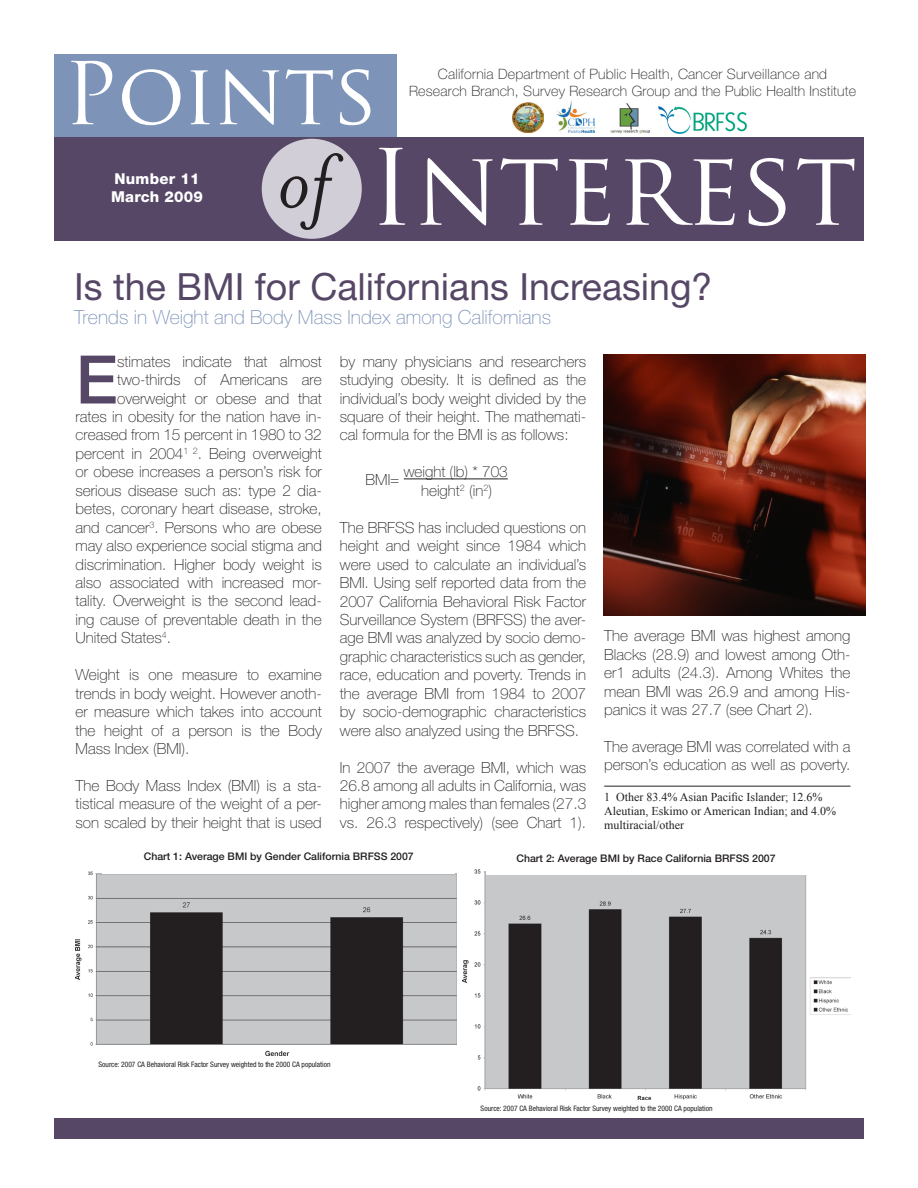
<style>
.page{position:relative;width:918px;height:1188px;background:#fff}
.page>*{position:absolute;margin:0;border:0;box-sizing:border-box;transform-origin:0 0}
.t1{font:102px "Trajan Pro";color:#fff}
.t2{font:italic 87px "Mrs Eaves";color:#231f20}
.t3{font:84px "Trajan Pro";letter-spacing:-.01em;color:#fff}
.t4{font:500 67.05px "Helvetica Neue";color:#574767}
.t5{font:37.5px "Helvetica Neue";color:#574767}
.t6{font:100 19.5px "Helvetica Neue";color:#7d93b8}
.t7{font:100 15.3px/18.5px "Helvetica Neue";color:#231f20;text-align:justify}
.t8{font:800 15px "Helvetica Neue";letter-spacing:.015em;color:#fff}
.t9{font:100 14.25px/17.1px "Helvetica Neue";letter-spacing:.015em;color:#231f20;text-align:center}
.Footnote_Text{font:12px/14.4px "Times New Roman";color:#231f20}
.t10{font:500 10.5px "Helvetica Neue";color:#231f20}
.t11{font:condensed 7.5px "Helvetica Neue";color:#231f20}
</style>
<div class="page">
<div style="left:54px;top:54px;width:343px;height:117px;background:#7d93b8"></div>
<div style="left:54px;top:137px;width:810px;height:103px;background:#574767"></div>
<div style="left:262px;top:139px;width:100px;height:100px;background:#d2ced7;border-radius:50%"></div>
<hr style="left:404px;top:479px;width:104px;height:1px;background:#231f20">
<hr style="left:604px;top:786px;width:246px;height:1px;background:#231f20">
<img style="left:604px;top:354px;width:262px;height:262px">
<div style="left:54px;top:1118px;width:810px;height:20px;background:#574767"></div>
<img style="left:557px;top:100px;width:38px;height:32px">
<img style="left:611px;top:103px;width:39px;height:31px">
<img style="left:513px;top:102px;width:30px;height:31px">
<img style="left:659px;top:107px;width:87px;height:27px">
<img style="left:463px;top:869px;width:387px;height:231px">
<img style="left:76px;top:871px;width:380px;height:185px">
<div style="left:486px;top:854px;width:320px;height:21px;background:#fff"></div>
<div style="left:103px;top:852px;width:352px;height:22px;background:#fff"></div>
<p class="t3" style="left:63px;top:40px;width:316px">Points</p>
<p class="t9" style="left:409px;top:65px;width:449px">California Department of Public Health, Cancer Surveillance and<br>Research Branch, Survey Research Group and the Public Health Institute</p>
<p class="t8" style="left:115px;top:170px;width:86px">Number 11</p>
<p class="t8" style="left:111px;top:188px;width:93px">March 2009</p>
<p class="t2" style="left:278px;top:134px;width:54px">of</p>
<p class="t1" style="left:369px;top:123px;width:490px">Interest</p>
<p class="t5" style="left:74px;top:264px;width:640px">Is the BMI for Californians Increasing?</p>
<p class="t6" style="left:74px;top:306px;width:478px">Trends in Weight and Body Mass Index among Californians</p>
<p class="t4" style="left:76px;top:340px;width:44px">E</p>
<p class="t7" style="left:117px;top:352px;width:206px">stimates indicate that almost</p>
<p class="t7" style="left:117px;top:370px;width:206px">two-thirds of Americans are</p>
<p class="t7" style="left:117px;top:389px;width:206px">overweight or obese and that</p>
<p class="t7" style="left:76px;top:407px;width:248px">rates in obesity for the nation have in-</p>
<p class="t7" style="left:76px;top:426px;width:248px">creased from 15 percent in 1980 to 32</p>
<p class="t7" style="left:76px;top:444px;width:248px">percent in 2004<sup>1</sup> <sup>2</sup>. Being overweight</p>
<p class="t7" style="left:76px;top:463px;width:248px">or obese increases a person’s risk for</p>
<p class="t7" style="left:76px;top:481px;width:248px">serious disease such as: type 2 dia-</p>
<p class="t7" style="left:76px;top:500px;width:248px">betes, coronary heart disease, stroke,</p>
<p class="t7" style="left:76px;top:518px;width:248px">and cancer<sup>3</sup>. Persons who are obese</p>
<p class="t7" style="left:76px;top:536px;width:248px">may also experience social stigma and</p>
<p class="t7" style="left:76px;top:555px;width:248px">discrimination. Higher body weight is</p>
<p class="t7" style="left:76px;top:573px;width:248px">also associated with increased mor-</p>
<p class="t7" style="left:76px;top:592px;width:248px">tality. Overweight is the second lead-</p>
<p class="t7" style="left:76px;top:610px;width:248px">ing cause of preventable death in the</p>
<p class="t7" style="left:76px;top:629px;width:97px">United States<sup>4</sup>.</p>
<p class="t7" style="left:76px;top:666px;width:248px">Weight is one measure to examine trends in body weight. However anoth&shy;er measure which takes into account the height of a person is the Body Mass Index (BMI).</p>
<p class="t7" style="left:76px;top:776px;width:248px">The Body Mass Index (BMI) is a sta&shy;tistical measure of the weight of a per&shy;son scaled by their height that is used</p>
<p class="t7" style="left:340px;top:352px;width:248px">by many physicians and researchers studying obesity. It is defined as the individual’s body weight divided by the square of their height. The mathemati&shy;cal formula for the BMI is as follows:</p>
<p class="t7" style="left:366px;top:470px;width:35px">BMI=</p>
<p class="t7" style="left:404px;top:463px;width:106px">weight (lb) * 703</p>
<p class="t7" style="left:421px;top:481px;width:72px">height<sup>2</sup> (in<sup>2</sup>)</p>
<p class="t7" style="left:340px;top:518px;width:248px">The BRFSS has included questions on height and weight since 1984 which were used to calculate an individual’s BMI. Using self reported data from the 2007 California Behavioral Risk Factor Surveillance System (BRFSS) the aver&shy;age BMI was analyzed by socio demo&shy;graphic characteristics such as gender, race, education and poverty. Trends in the average BMI from 1984 to 2007 by socio-demographic characteristics were also analyzed using the BRFSS.</p>
<p class="t7" style="left:340px;top:758px;width:248px">In 2007 the average BMI, which was 26.8 among all adults in California, was higher among males than females (27.3 vs. 26.3 respectively) (see Chart 1).</p>
<p class="t7" style="left:604px;top:627px;width:248px">The average BMI was highest among Blacks (28.9) and lowest among Oth&shy;er adults (24.3). Among Whites the mean BMI was 26.9 and among His&shy;panics it was 27.7 (see Chart 2).</p>
<p class="t7" style="left:604px;top:737px;width:248px">The average BMI was correlated with a person’s education as well as poverty.</p>
<p class="Footnote_Text" style="left:604px;top:789px;width:233px;text-indent:12px">Other 83.4% Asian Pacific Islander; 1 2.6%<br>Aleutian, Eskimo or American Indian; and 4.0% multiracial/other</p>
<p class="t10" style="left:144px;top:850px;width:272px">Chart 1: Average BMI by Gender California BRFSS 2007</p>
<p class="t10" style="left:516px;top:852px;width:261px">Chart 2: Average BMI by Race California BRFSS 2007</p>
<p class="t11" style="left:99px;top:1060px;width:233px">Source: 2007 CA Behavioral Risk Factor Survey weighted to the 2000 CA population</p>
<p class="t11" style="left:481px;top:1104px;width:233px">Source: 2007 CA Behavioral Risk Factor Survey weighted to the 2000 CA population</p>
</div>
